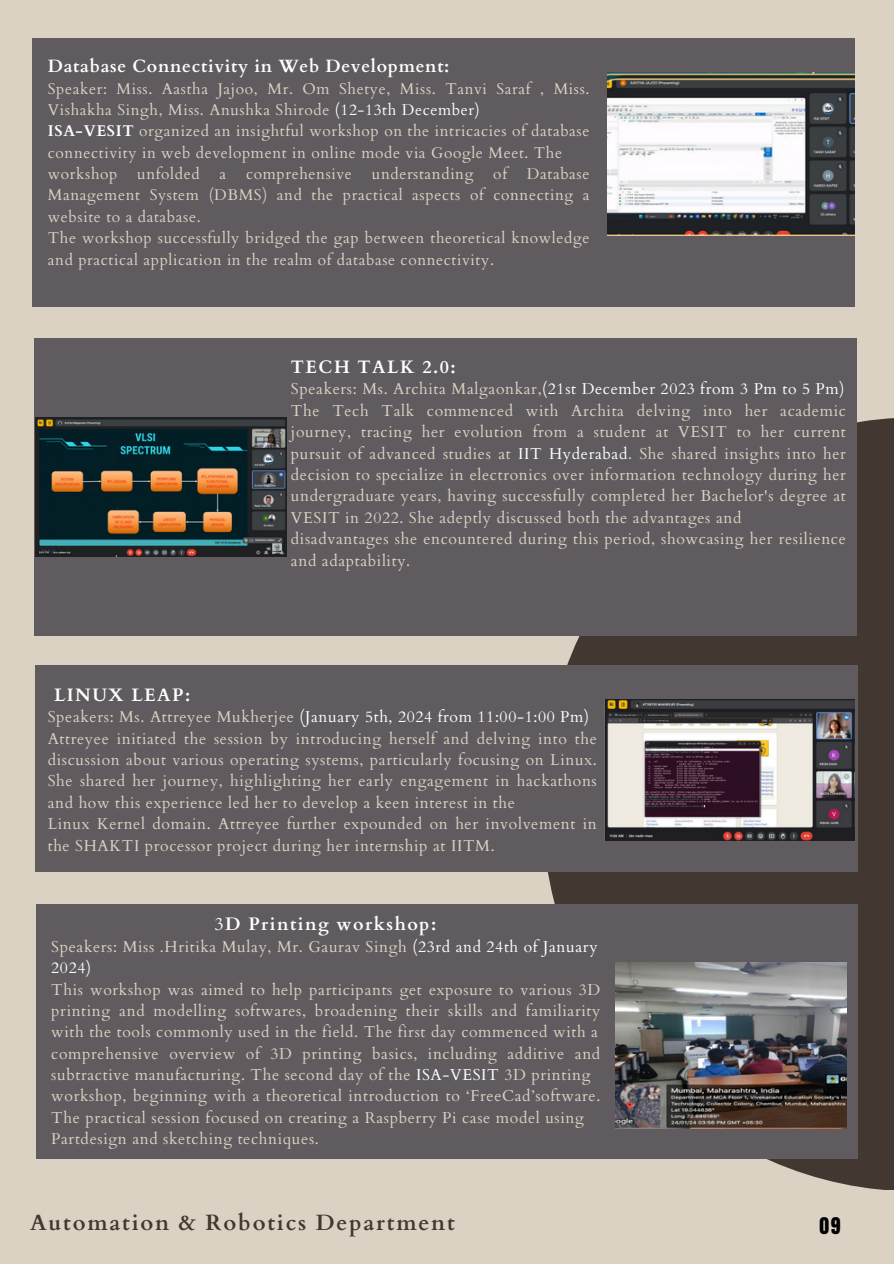
<style>
.page{position:relative;width:894px;height:1264px;background:#fff}
.page>*{position:absolute;margin:0;border:0;box-sizing:border-box;transform-origin:0 0}
.t1{font:700 22.05px "Cardo";letter-spacing:.08em;color:#433831}
.t2{font:19.5px "Anton";color:#000}
.t3{font:700 18px "Cardo";letter-spacing:.08em;color:#fff}
.t4{font:700 17.7px "Cardo";letter-spacing:.04em;color:#fff}
.t5{font:15.75px/21.3px "Cardo";letter-spacing:.04em;color:#dcd2c4}
.t6{font:15.75px "Cardo";letter-spacing:.04em;color:#fff}
.t7{font:15.6px/21.3px "Cardo";letter-spacing:.04em;color:#dcd2c4}
.s1{color:#fff}
.s2{font-weight:700;color:#fff}
.s3{color:#dcd2c4}
.s4{font-weight:400}
</style>
<div class="page">
<div style="left:0;top:0;width:893px;height:1263px;background:#dcd2c4"></div>
<div style="left:32px;top:39px;width:822px;height:267px;background:#5f5b5e"></div>
<svg style="left:547px;top:417px;width:346px;height:773px;fill:#433831"></svg>
<div style="left:36px;top:904px;width:821px;height:255px;background:#5f5b5e"></div>
<div style="left:34px;top:338px;width:822px;height:298px;background:#5f5b5e"></div>
<img style="left:36px;top:417px;width:251px;height:140px">
<img style="left:607px;top:73px;width:247px;height:163px">
<div style="left:36px;top:665px;width:821px;height:207px;background:#5f5b5e"></div>
<img style="left:604px;top:699px;width:250px;height:141px">
<img style="left:615px;top:963px;width:231px;height:165px">
<p class="t4" style="left:48px;top:55px;width:403px">Database Connectivity in Web Development:</p>
<p class="t7" style="left:48px;top:78px;width:543px">Speaker: Miss. Aastha Jajoo, Mr. Om Shetye, Miss. Tanvi Saraf , Miss.<br>Vishakha Singh, Miss. Anushka Shirode <span class="s1">(12-13th December)</span></p>
<p class="t7" style="left:48px;top:121px;width:543px"><span class="s2">ISA-VESIT</span> organized an insightful workshop on the intricacies of database connectivity in web development in online mode via Google Meet. The</p>
<p class="t7" style="left:48px;top:163px;width:71px">workshop</p>
<p class="t7" style="left:137px;top:163px;width:64px">unfolded</p>
<p class="t7" style="left:219px;top:163px;width:8px">a</p>
<p class="t7" style="left:246px;top:163px;width:107px">comprehensive</p>
<p class="t7" style="left:372px;top:163px;width:103px">understanding</p>
<p class="t7" style="left:493px;top:163px;width:15px">of</p>
<p class="t7" style="left:48px;top:163px;width:543px;text-align:justify;text-indent:479px">Database Management System (DBMS) and the practical aspects of connecting a website to a database.</p>
<p class="t7" style="left:48px;top:228px;width:543px">The workshop successfully bridged the gap between theoretical knowledge and practical application in the realm of database connectivity.</p>
<p class="t3" style="left:291px;top:355px;width:166px">TECH TALK 2.0:</p>
<p class="t5" style="left:291px;top:379px;width:555px">Speakers: Ms. Archita Malgaonkar,<span class="s1">(21st December 2023 from 3 Pm to 5 Pm)</span></p>
<p class="t5" style="left:291px;top:400px;width:556px;text-align:justify">The Tech Talk commenced with Archita delving into her academic journey, tracing her evolution from a student at VESIT to her current pursuit of advanced studies at <span class="s1">IIT Hyderabad</span>. She shared insights into her decision to specialize in electronics over information technology during her undergraduate years, having successfully completed her Bachelor's degree at VESIT in 2022. She adeptly discussed both the advantages and</p>
<p class="t5" style="left:291px;top:528px;width:556px">disadvantages she encountered during this period, showcasing her resilience and adaptability.</p>
<p class="t3" style="left:54px;top:683px;width:138px">LINUX LEAP:</p>
<p class="t6" style="left:48px;top:706px;width:543px"><span class="s3">Speakers: Ms. Attreyee Mukherjee</span> (January 5th, 2024 from 11:00-1:00 Pm)</p>
<p class="t5" style="left:48px;top:728px;width:550px;text-align:justify">Attreyee initiated the session by introducing herself and delving into the discussion about various operating systems, particularly focusing on Linux.<br>She shared her journey, highlighting her early engagement in hackathons and how this experience led her to develop a keen interest in the</p>
<p class="t5" style="left:48px;top:813px;width:550px">Linux Kernel domain. Attreyee further expounded on her involvement in the SHAKTI processor project during her internship at IITM.</p>
<p class="t3" style="left:214px;top:912px;width:223px"><span class="s4">3</span>D Printing workshop:</p>
<p class="t5" style="left:51px;top:936px;width:547px">Speakers: Miss .Hritika Mulay, Mr. Gaurav Singh <span class="s1">(23rd and 24th of January<br>2024)</span></p>
<p class="t5" style="left:51px;top:978px;width:550px;text-align:justify">This workshop was aimed to help participants get exposure to various 3D printing and modelling softwares, broadening their skills and familiarity with the tools commonly used in the field. The first day commenced with a</p>
<p class="t5" style="left:51px;top:1043px;width:550px">comprehensive overview of 3D printing basics, including additive and subtractive manufacturing. The second day of the <span class="s1">ISA-VESIT</span> 3D printing</p>
<p class="t5" style="left:51px;top:1085px;width:550px">workshop, beginning with a theoretical introduction to ‘FreeCad’software.<br>The practical session focused on creating a Raspberry Pi case model using</p>
<p class="t5" style="left:51px;top:1128px;width:269px">Partdesign and sketching techniques.</p>
<p class="t1" style="left:30px;top:1207px;width:426px">Automation &amp; Robotics Department</p>
<h1 class="t2" style="left:819px;top:1211px;width:23px">09</h1>
</div>
